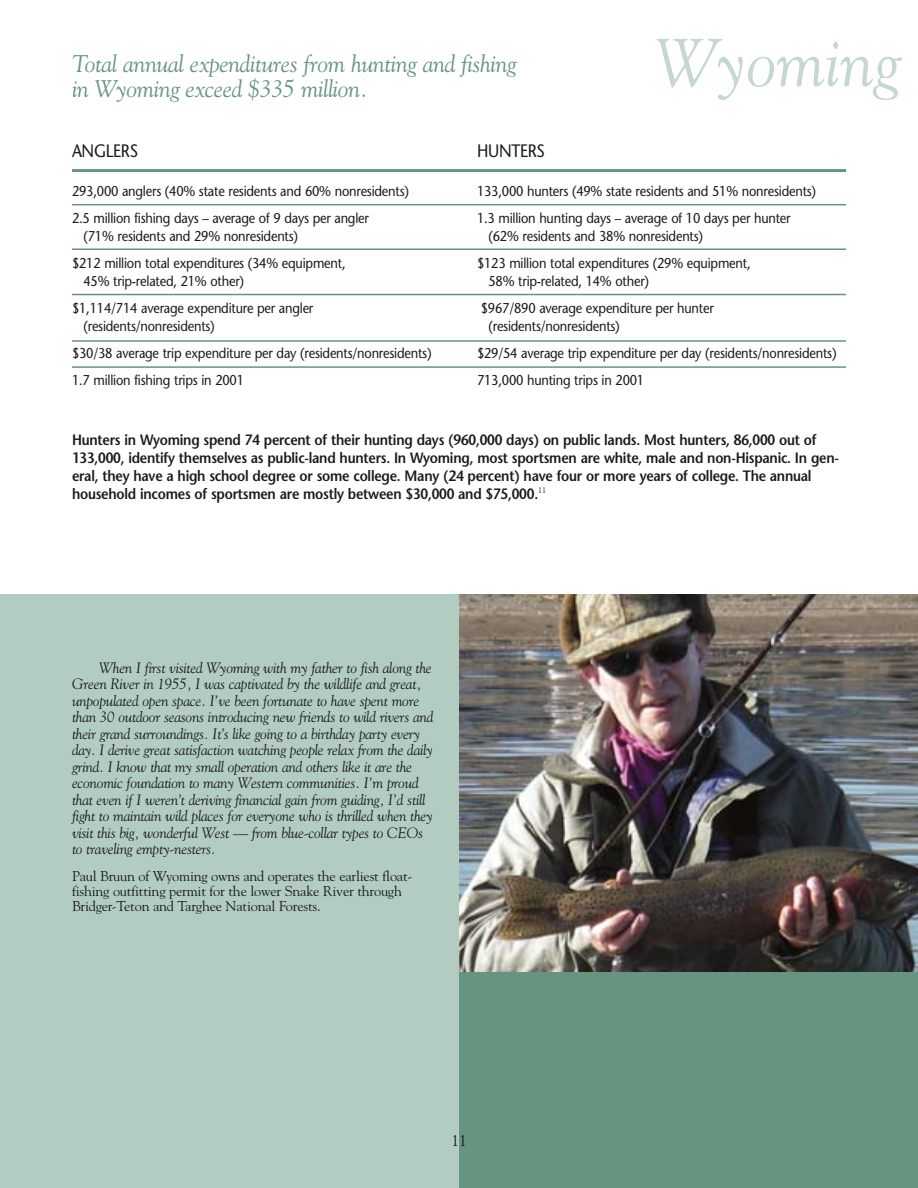
<style>
.page{position:relative;width:918px;height:1188px;background:#fff}
.page>*{position:absolute;margin:0;border:0;box-sizing:border-box;transform-origin:0 0}
.t1{font:italic 67.5px "Goudy";color:#c4d8cf}
.t2{font:italic 24px/25.5px "Goudy";letter-spacing:-.015em;color:#659481}
.t3{font:18px "Stone Sans";letter-spacing:-.015em;color:#1b1b19;scale:.9 1}
.t4{font:15.75px "Goudy";color:#1b1b19}
.t5{font:italic 15px/16.5px "Goudy";letter-spacing:-.015em;color:#1b1b19}
.t6{font:600 15px/18px "Stone Sans";letter-spacing:-.015em;color:#1b1b19;scale:.9 1}
.t7{font:14.25px/27px "Stone Sans";letter-spacing:-.015em;color:#1b1b19;scale:.9 1}
.t8{font:14.25px/15px "Goudy";letter-spacing:-.015em;color:#1b1b19}
</style>
<div class="page">
<hr style="left:72px;top:169px;width:774px;height:3px;background:#659481">
<hr style="left:72px;top:204px;width:774px;height:1px;background:#659481">
<hr style="left:72px;top:248px;width:774px;height:2px;background:#659481">
<hr style="left:72px;top:294px;width:774px;height:1px;background:#659481">
<hr style="left:72px;top:340px;width:774px;height:2px;background:#659481">
<hr style="left:72px;top:366px;width:774px;height:2px;background:#659481">
<div style="left:1px;top:594px;width:917px;height:594px;background:#b3ccc1"></div>
<div style="left:459px;top:612px;width:459px;height:576px;background:#659481"></div>
<hr style="left:0;top:594px;width:1px;height:594px;background:#b3ccc1">
<img style="left:459px;top:594px;width:459px;height:378px">
<h2 class="t2" style="left:72px;top:53px;width:446px">Total annual expenditures from hunting and fishing in Wyoming exceed $335 million.</h2>
<h1 class="t1" style="left:655px;top:36px;width:246px">Wyoming</h1>
<p class="t3" style="left:72px;top:144px;width:75px">ANGLERS</p>
<p class="t7" style="left:72px;top:179px;width:376px">293,000 anglers (40% state residents and 60% nonresidents)<br>2.5 million fishing days – average of 9 days per angler</p>
<p class="t7" style="left:72px;top:224px;width:306px;text-indent:11px">(71% residents and 29% nonresidents)<br>$212 million total expenditures (34% equipment,</p>
<p class="t7" style="left:72px;top:269px;width:270px;text-indent:11px">45% trip-related, 21% other)<br>$1,114/714 average expenditure per angler</p>
<p class="t7" style="left:72px;top:314px;width:401px;text-indent:11px">(residents/nonresidents)<br>$30/38 average trip expenditure per day (residents/nonresidents)<br>1.7 million fishing trips in 2001</p>
<p class="t3" style="left:477px;top:144px;width:77px">HUNTERS</p>
<p class="t7" style="left:477px;top:179px;width:378px">133,000 hunters (49% state residents and 51% nonresidents)<br>1.3 million hunting days – average of 10 days per hunter</p>
<p class="t7" style="left:477px;top:224px;width:306px;text-indent:11px">(62% residents and 38% nonresidents)<br>$123 million total expenditures (29% equipment,</p>
<p class="t7" style="left:481px;top:269px;width:260px;text-indent:8px">58% trip-related, 14% other)<br>$967/890 average expenditure per hunter</p>
<p class="t7" style="left:477px;top:314px;width:401px;text-indent:11px">(residents/nonresidents)<br>$29/54 average trip expenditure per day (residents/nonresidents)<br>713,000 hunting trips in 2001</p>
<p class="t6" style="left:72px;top:432px;width:854px">Hunters in Wyoming spend 74 percent of their hunting days (960,000 days) on public lands. Most hunters, 86,000 out of 133,000, identify themselves as public-land hunters. In Wyoming, most sportsmen are white, male and non-Hispanic. In gen&shy;eral, they have a high school degree or some college. Many (24 percent) have four or more years of college. The annual household incomes of sportsmen are mostly between $30,000 and $75,000.<sup>11</sup></p>
<p class="t5" style="left:72px;top:660px;width:363px;text-indent:27px">When I first visited Wyoming with my father to fish along the Green River in 1955, I was captivated by the wildlife and great, unpopulated open space. I’ve been fortunate to have spent more than 30 outdoor seasons introducing new friends to wild rivers and their grand surroundings. It’s like going to a birthday party every day. I derive great satisfaction watching people relax from the daily grind. I know that my small operation and others like it are the economic foundation to many Western communities. I’m proud that even if I weren’t deriving financial gain from guiding, I’d still fight to maintain wild places for everyone who is thrilled when they visit this big, wonderful West — from blue-collar types to CEOs to traveling empty-nesters.</p>
<p class="t8" style="left:72px;top:870px;width:342px">Paul Bruun of Wyoming owns and operates the earliest float&shy;fishing outfitting permit for the lower Snake River through<br>Bridger-Teton and Targhee National Forests.</p>
<p class="t4" style="left:452px;top:1134px;width:17px">11</p>
</div>
